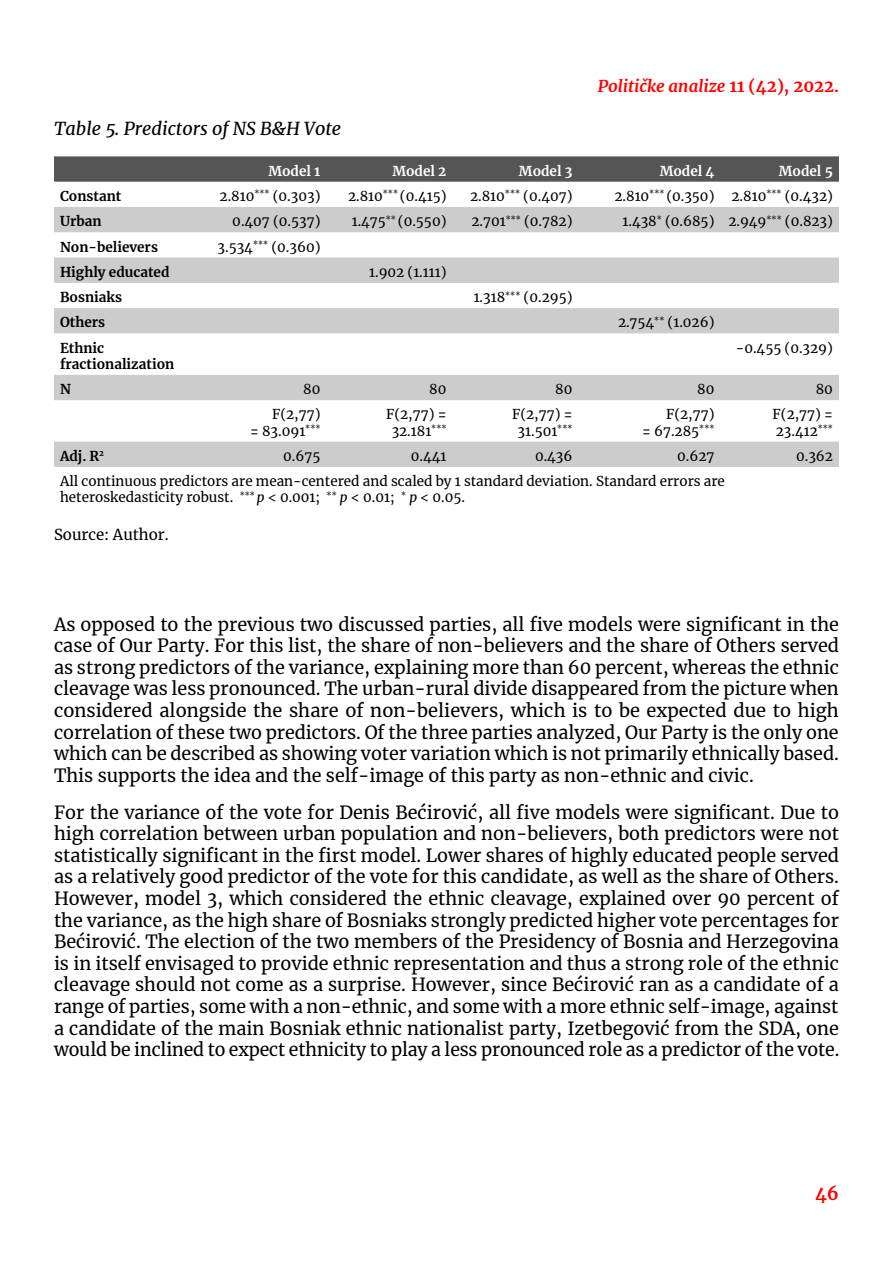
<style>
.page{position:relative;width:893px;height:1263px;background:#fff}
.page>*{position:absolute;margin:0;border:0;box-sizing:border-box;transform-origin:0 0}
.t1{font:18px/21.6px "Merriweather";letter-spacing:-.005em;color:#000;text-align:justify}
.t2{font:italic 18px "Merriweather";color:#000}
.t3{font:700 18px "Merriweather";color:#f00}
.t4{font:italic 700 16.5px "Merriweather";color:#f00}
.t5{font:15px "Merriweather";color:#000}
.t6{font:13.5px/16.2px "Merriweather";color:#000;text-align:center}
.t7{font:700 13.5px/16.2px "Merriweather";color:#000}
.t8{font:700 13.5px "Merriweather";color:#fff}
.s1{font-style:normal}
.s2{font-style:italic}
</style>
<div class="page">
<svg style="left:54px;top:156px;width:785px;height:26px;background:#595959"></svg>
<svg style="left:54px;top:207px;width:785px;height:260px"></svg>
<p class="t4" style="left:598px;top:74px;width:243px">Političke analize <span class="s1">11 (42), 2022.</span></p>
<p class="t2" style="left:54px;top:116px;width:289px">Table 5. Predictors of NS B&amp;H Vote</p>
<p class="t8" style="left:268px;top:161px;width:54px">Model 1</p>
<p class="t8" style="left:392px;top:161px;width:56px">Model 2</p>
<p class="t8" style="left:519px;top:161px;width:55px">Model 3</p>
<p class="t8" style="left:660px;top:161px;width:56px">Model 4</p>
<p class="t8" style="left:779px;top:161px;width:56px">Model 5</p>
<p class="t7" style="left:60px;top:188px;width:63px">Constant</p>
<p class="t6" style="left:220px;top:188px;width:102px">2.810<sup>***</sup> (0.303)</p>
<p class="t6" style="left:348px;top:188px;width:100px">2.810<sup>***</sup> (0.415)</p>
<p class="t6" style="left:470px;top:188px;width:104px">2.810<sup>***</sup> (0.407)</p>
<p class="t6" style="left:614px;top:188px;width:101px">2.810<sup>***</sup> (0.350)</p>
<p class="t6" style="left:732px;top:188px;width:103px">2.810<sup>***</sup> (0.432)</p>
<p class="t7" style="left:60px;top:213px;width:43px">Urban</p>
<p class="t6" style="left:232px;top:213px;width:90px">0.407 (0.537)</p>
<p class="t6" style="left:352px;top:213px;width:96px">1.475<sup>**</sup> (0.550)</p>
<p class="t6" style="left:471px;top:213px;width:103px">2.701<sup>***</sup> (0.782)</p>
<p class="t6" style="left:622px;top:213px;width:93px">1.438<sup>*</sup> (0.685)</p>
<p class="t6" style="left:728px;top:213px;width:106px">2.949<sup>***</sup> (0.823)</p>
<p class="t7" style="left:60px;top:238px;width:100px">Non-believers</p>
<p class="t6" style="left:218px;top:238px;width:104px">3.534<sup>***</sup> (0.360)</p>
<p class="t7" style="left:60px;top:263px;width:111px">Highly educated</p>
<p class="t6" style="left:369px;top:263px;width:79px">1.902 (1.111)</p>
<p class="t7" style="left:60px;top:289px;width:64px">Bosniaks</p>
<p class="t6" style="left:474px;top:289px;width:100px">1.318<sup>***</sup> (0.295)</p>
<p class="t7" style="left:60px;top:314px;width:47px">Others</p>
<p class="t6" style="left:618px;top:314px;width:98px">2.754<sup>**</sup> (1.026)</p>
<p class="t7" style="left:60px;top:339px;width:116px">Ethnic fractionalization</p>
<p class="t6" style="left:736px;top:339px;width:99px">-0.455 (0.329)</p>
<p class="t7" style="left:60px;top:381px;width:12px">N</p>
<p class="t6" style="left:303px;top:381px;width:19px">80</p>
<p class="t6" style="left:429px;top:381px;width:19px">80</p>
<p class="t6" style="left:555px;top:381px;width:19px">80</p>
<p class="t6" style="left:697px;top:381px;width:19px">80</p>
<p class="t6" style="left:816px;top:381px;width:19px">80</p>
<p class="t6" style="left:272px;top:406px;width:50px">F(2,77)</p>
<p class="t6" style="left:250px;top:422px;width:72px">= 83.091<sup>***</sup></p>
<p class="t6" style="left:386px;top:406px;width:62px">F(2,77) =<br>32.181<sup>***</sup></p>
<p class="t6" style="left:512px;top:406px;width:62px">F(2,77) =<br>31.501<sup>***</sup></p>
<p class="t6" style="left:666px;top:406px;width:50px">F(2,77)</p>
<p class="t6" style="left:772px;top:406px;width:62px;text-align:left">F(2,77) =<br>23.412<sup>***</sup></p>
<p class="t6" style="left:642px;top:422px;width:74px">= 67.285<sup>***</sup></p>
<p class="t7" style="left:60px;top:448px;width:46px">Adj. R<sup>2</sup></p>
<p class="t6" style="left:283px;top:448px;width:39px">0.675</p>
<p class="t6" style="left:411px;top:448px;width:37px">0.441</p>
<p class="t6" style="left:535px;top:448px;width:39px">0.436</p>
<p class="t6" style="left:677px;top:448px;width:39px">0.627</p>
<p class="t6" style="left:796px;top:448px;width:38px">0.362</p>
<p class="t6" style="left:60px;top:473px;width:666px;text-align:left">All continuous predictors are mean-centered and scaled by 1 standard deviation. Standard errors are heteroskedasticity robust. <sup>***</sup> <span class="s2">p</span> &lt; 0.001; <sup>**</sup> <span class="s2">p</span> &lt; 0.01; <sup>*</sup> <span class="s2">p</span> &lt; 0.05.</p>
<p class="t5" style="left:54px;top:524px;width:116px">Source: Author.</p>
<p class="t1" style="left:54px;top:613px;width:786px">As opposed to the previous two discussed parties, all five models were significant in the case of Our Party. For this list, the share of non-believers and the share of Others served as strong predictors of the variance, explaining more than 60 percent, whereas the ethnic cleavage was less pronounced. The urban-rural divide disappeared from the picture when considered alongside the share of non-believers, which is to be expected due to high correlation of these two predictors. Of the three parties analyzed, Our Party is the only one which can be described as showing voter variation which is not primarily ethnically based.<br>This supports the idea and the self-image of this party as non-ethnic and civic.</p>
<p class="t1" style="left:54px;top:801px;width:787px">For the variance of the vote for Denis Bećirović, all five models were significant. Due to high correlation between urban population and non-believers, both predictors were not statistically significant in the first model. Lower shares of highly educated people served as a relatively good predictor of the vote for this candidate, as well as the share of Others.<br>However, model 3, which considered the ethnic cleavage, explained over 90 percent of the variance, as the high share of Bosniaks strongly predicted higher vote percentages for Bećirović. The election of the two members of the Presidency of Bosnia and Herzegovina is in itself envisaged to provide ethnic representation and thus a strong role of the ethnic cleavage should not come as a surprise. However, since Bećirović ran as a candidate of a range of parties, some with a non-ethnic, and some with a more ethnic self-image, against a candidate of the main Bosniak ethnic nationalist party, Izetbegović from the SDA, one would be inclined to expect ethnicity to play a less pronounced role as a predictor of the vote.</p>
<p class="t3" style="left:815px;top:1181px;width:25px">46</p>
</div>
